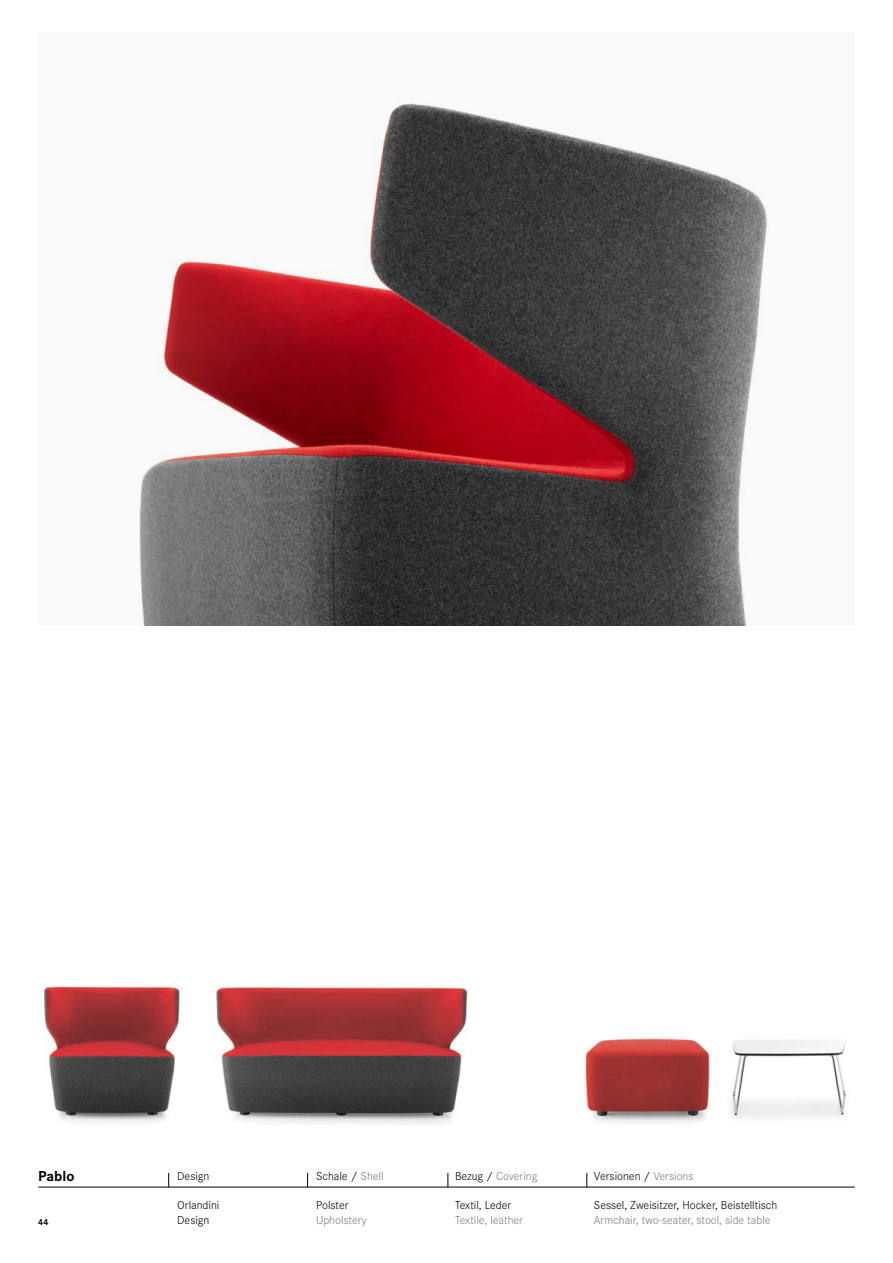
<style>
.page{position:relative;width:893px;height:1263px;background:#fff}
.page>*{position:absolute;margin:0;border:0;box-sizing:border-box;transform-origin:0 0}
.t1{font:700 15px "Corporate S";color:#000}
.t2{font:300 12px/14.4px "Corporate S";color:#000}
.t3{font:300 12px "Corporate S";color:#7f7c7a}
.t4{font:700 9px "Corporate S";color:#000}
.s1{color:#7f7c7a}
.s2{color:#000}
</style>
<div class="page">
<svg style="left:139px;top:103px;width:630px;height:522px"></svg>
<img style="left:44px;top:986px;width:137px;height:137px">
<img style="left:215px;top:986px;width:253px;height:138px">
<img style="left:585px;top:1038px;width:125px;height:85px">
<img style="left:730px;top:1040px;width:116px;height:79px">
<hr style="left:38px;top:1187px;width:817px;height:1px;background:#000">
<svg style="left:168px;top:1173px;width:1px;height:14px"></svg>
<svg style="left:447px;top:1173px;width:1px;height:14px"></svg>
<svg style="left:586px;top:1173px;width:1px;height:14px"></svg>
<svg style="left:307px;top:1173px;width:1px;height:14px"></svg>
<p class="t1" style="left:38px;top:1165px;width:38px">Pablo</p>
<p class="t2" style="left:177px;top:1169px;width:34px">Design</p>
<p class="t2" style="left:177px;top:1197px;width:44px">Orlandini<br>Design</p>
<p class="t4" style="left:38px;top:1215px;width:12px">44</p>
<p class="t2" style="left:316px;top:1169px;width:69px">Schale / <span class="s1">Shell</span></p>
<p class="t2" style="left:316px;top:1197px;width:34px">Polster</p>
<p class="t3" style="left:316px;top:1212px;width:52px">Upholstery</p>
<p class="t3" style="left:455px;top:1168px;width:84px"><span class="s2">Bezug /</span> Covering</p>
<p class="t2" style="left:455px;top:1197px;width:58px">Textil, Leder</p>
<p class="t3" style="left:455px;top:1212px;width:69px">Textile, leather</p>
<p class="t2" style="left:594px;top:1169px;width:101px">Versionen / <span class="s1">Versions</span></p>
<p class="t2" style="left:594px;top:1197px;width:185px">Sessel, Zweisitzer, Hocker, Beistelltisch</p>
<p class="t3" style="left:594px;top:1212px;width:178px">Armchair, two-seater, stool, side table</p>
</div>
